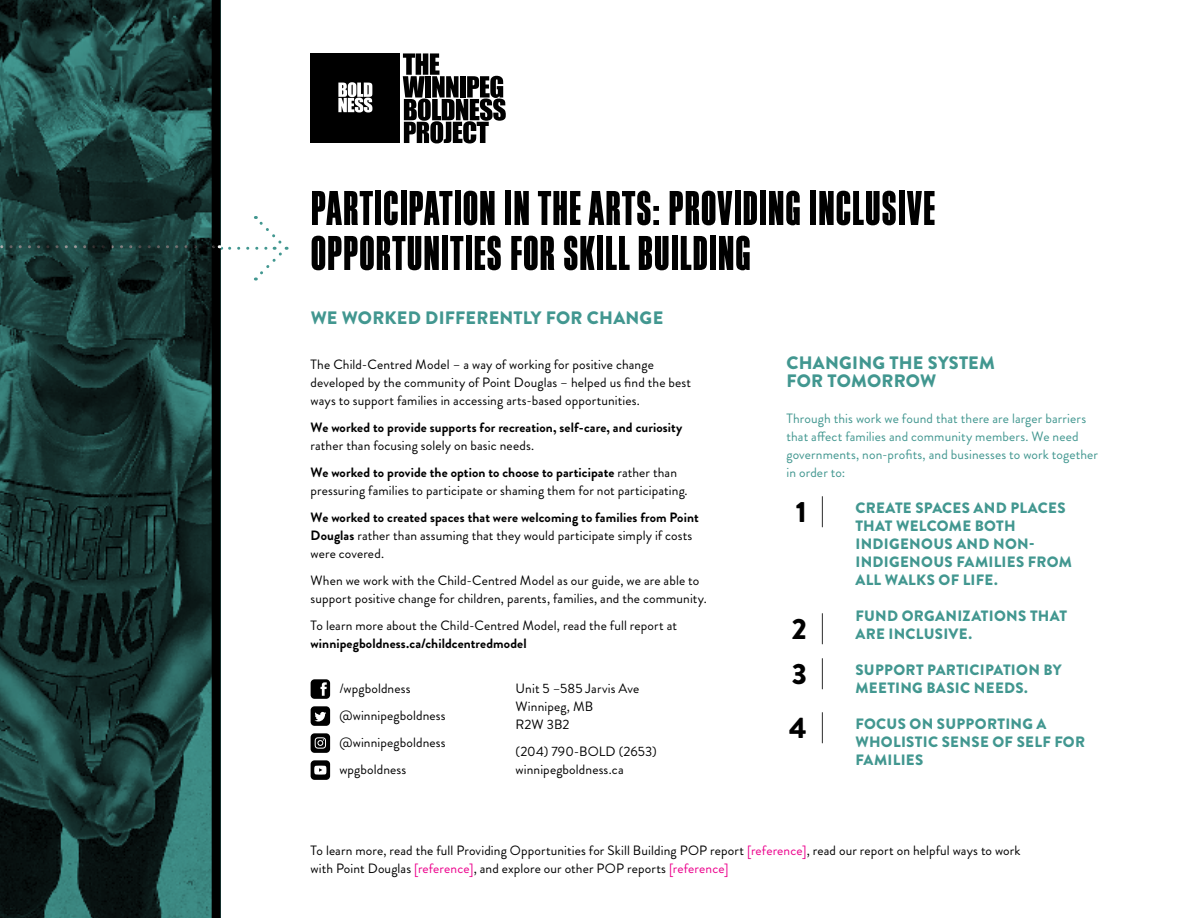
<style>
.page{position:relative;width:1188px;height:918px;background:#fff}
.page>*{position:absolute;margin:0;border:0;box-sizing:border-box;transform-origin:0 0}
.t1{font:800 expanded 51px/45px "Block Gothic RR";letter-spacing:.015em;color:#000}
.t2{font:900 29.4px/45px "Brandon Grotesque";color:#000}
.t3{font:900 18px/18px "Brandon Grotesque";letter-spacing:.01em;color:#429790}
.t4{font:900 15px/18px "Brandon Grotesque";letter-spacing:.02em;color:#429790}
.t5{font:13.5px/18px "Brandon Grotesque";letter-spacing:.01em;color:#000}
.t6{font:13.5px/18px "Brandon Grotesque";letter-spacing:.01em;color:#429790}
.t7{font:700 13.5px "Brandon Grotesque";letter-spacing:.005em;color:#000}
.s1{font-weight:700}
.s2{font-weight:300}
.s3{color:#ec008c}
</style>
<div class="page">
<svg style="left:230px;top:216px;width:57px;height:65px"></svg>
<div style="left:212px;top:0;width:9px;height:918px;background:#000"></div>
<div style="left:311px;top:53px;width:89px;height:90px;background:#000"></div>
<svg style="left:338px;top:82px;width:34px;height:31px"></svg>
<svg style="left:403px;top:53px;width:103px;height:90px"></svg>
<svg style="left:311px;top:679px;width:19px;height:20px"></svg>
<svg style="left:311px;top:706px;width:19px;height:20px"></svg>
<svg style="left:311px;top:733px;width:19px;height:20px"></svg>
<svg style="left:311px;top:760px;width:19px;height:20px"></svg>
<svg style="left:217px;top:245px;width:5px;height:5px"></svg>
<img style="left:0;top:0;width:215px;height:918px">
<h1 class="t1" style="left:311px;top:186px;width:626px">PARTICIPATION IN THE ARTS: PROVIDING INCLUSIVE<br>OPPORTUNITIES FOR SKILL BUILDING</h1>
<h3 class="t3" style="left:311px;top:309px;width:354px">WE WORKED DIFFERENTLY FOR CHANGE</h3>
<p class="t5" style="left:311px;top:356px;width:382px">The Child-Centred Model – a way of working for positive change developed by the community of Point Douglas – helped us find the best ways to support families in accessing arts-based opportunities.</p>
<p class="t7" style="left:311px;top:418px;width:373px">We worked to provide supports for recreation, self-care, and curiosity</p>
<p class="t5" style="left:311px;top:432px;width:368px;line-height:27px">rather than focusing solely on basic needs.<br><span class="s1">We worked to provide the option to choose to participate</span> rather than</p>
<p class="t5" style="left:311px;top:482px;width:379px">pressuring families to participate or shaming them for not participating.</p>
<p class="t5" style="left:311px;top:509px;width:390px"><span class="s1">We worked to created spaces that were welcoming to families from Point<br>Douglas</span> rather than assuming that they would participate simply if costs were covered.</p>
<p class="t5" style="left:311px;top:572px;width:398px">When we work with the Child-Centred Model as our guide, we are able to support positive change for children, parents, families, and the community.</p>
<p class="t5" style="left:311px;top:617px;width:368px">To learn more about the Child-Centred Model, read the full report at</p>
<p class="t7" style="left:311px;top:634px;width:218px">winnipegboldness.ca/childcentredmodel</p>
<p class="t5" style="left:339px;top:675px;width:108px;line-height:27px">/wpgboldness @winnipegboldness @winnipegboldness wpgboldness</p>
<p class="t5" style="left:516px;top:680px;width:125px">Unit 5 –585 Jarvis Ave<br>Winnipeg, MB<br>R2W 3B2</p>
<p class="t5" style="left:516px;top:743px;width:143px">(204) 790-BOLD (2653) winnipegboldness.ca</p>
<h3 class="t3" style="left:787px;top:354px;width:210px">CHANGING THE SYSTEM<br>FOR TOMORROW</h3>
<p class="t6" style="left:786px;top:410px;width:313px">Through this work we found that there are larger barriers that affect families and community members. We need governments, non-profits, and businesses to work together in order to:</p>
<p class="t4" style="left:855px;top:499px;width:218px">CREATE SPACES AND PLACES<br>THAT WELCOME BOTH<br>INDIGENOUS AND NON-<br>INDIGENOUS FAMILIES FROM<br>ALL WALKS OF LIFE.</p>
<p class="t4" style="left:855px;top:607px;width:213px">FUND ORGANIZATIONS THAT<br>ARE INCLUSIVE.</p>
<p class="t4" style="left:855px;top:661px;width:208px">SUPPORT PARTICIPATION BY<br>MEETING BASIC NEEDS.</p>
<p class="t4" style="left:855px;top:715px;width:231px">FOCUS ON SUPPORTING A<br>WHOLISTIC SENSE OF SELF FOR<br>FAMILIES</p>
<h2 class="t2" style="left:796px;top:490px;width:31px">1 <span class="s2">|</span></h2>
<h2 class="t2" style="left:792px;top:607px;width:35px">2 <span class="s2">|<br></span>3 <span class="s2">|</span></h2>
<h2 class="t2" style="left:789px;top:706px;width:38px">4 <span class="s2">|</span></h2>
<p class="t5" style="left:311px;top:842px;width:712px">To learn more, read the full Providing Opportunities for Skill Building POP report <span class="s3">[reference]</span>, read our report on helpful ways to work with Point Douglas <span class="s3">[reference]</span>, and explore our other POP reports <span class="s3">[reference]</span></p>
</div>
